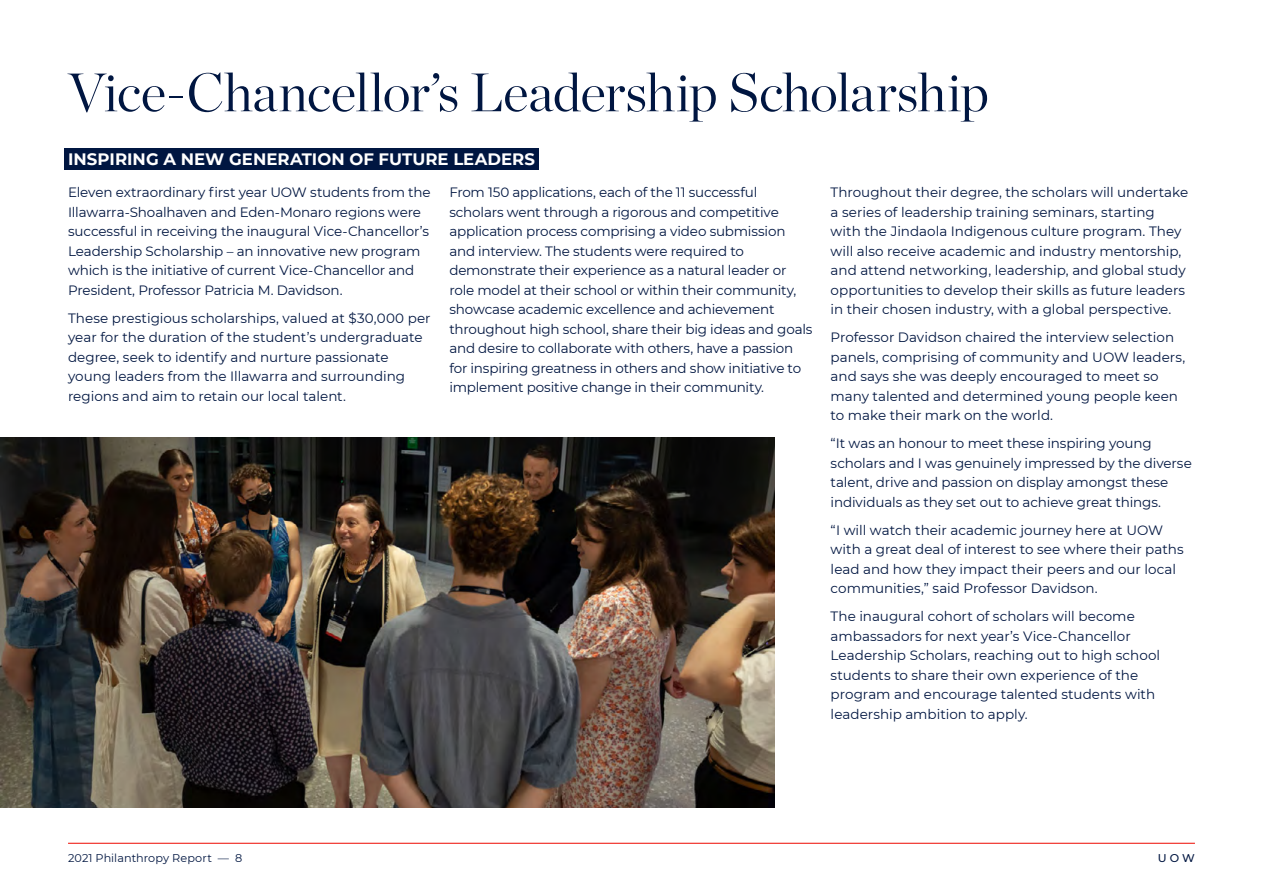
<style>
.page{position:relative;width:1263px;height:893px;background:#fff}
.page>*{position:absolute;margin:0;border:0;box-sizing:border-box;transform-origin:0 0}
.t1{font:300 54px "Chronicle Display";letter-spacing:-.015em;color:#001641}
.t2{font:700 16.5px "Montserrat";color:#fff}
.Body{font:13.5px/19.5px "Montserrat";letter-spacing:-.005em;color:#001641}
.t3{font:11.25px "Montserrat";letter-spacing:.005em;color:#001641}
.t4{font:500 11.25px "Montserrat";color:#001641}
</style>
<div class="page">
<div style="left:64px;top:148px;width:475px;height:22px;background:#001641"></div>
<img style="left:0;top:438px;width:774px;height:370px">
<hr style="left:68px;top:843px;width:1127px;height:1px;background:#ed0a00">
<h1 class="t1" style="left:68px;top:51px;width:923px">Vice-Chancellor’s Leadership Scholarship</h1>
<h2 class="t2" style="left:68px;top:147px;width:468px">INSPIRING A NEW GENERATION OF FUTURE LEADERS</h2>
<p class="Body" style="left:68px;top:182px;width:364px">Eleven extraordinary first year UOW students from the Illawarra-Shoalhaven and Eden-Monaro regions were successful in receiving the inaugural Vice-Chancellor’s Leadership Scholarship – an innovative new program which is the initiative of current Vice-Chancellor and President, Professor Patricia M. Davidson.</p>
<p class="Body" style="left:68px;top:307px;width:364px">These prestigious scholarships, valued at $30,000 per year for the duration of the student’s undergraduate degree, seek to identify and nurture passionate young leaders from the Illawarra and surrounding regions and aim to retain our local talent.</p>
<p class="Body" style="left:449px;top:182px;width:365px">From 150 applications, each of the 11 successful scholars went through a rigorous and competitive application process comprising a video submission and interview. The students were required to demonstrate their experience as a natural leader or role model at their school or within their community, showcase academic excellence and achievement throughout high school, share their big ideas and goals and desire to collaborate with others, have a passion for inspiring greatness in others and show initiative to implement positive change in their community.</p>
<p class="Body" style="left:831px;top:182px;width:359px">Throughout their degree, the scholars will undertake a series of leadership training seminars, starting with the Jindaola Indigenous culture program. They will also receive academic and industry mentorship, and attend networking, leadership, and global study opportunities to develop their skills as future leaders in their chosen industry, with a global perspective.</p>
<p class="Body" style="left:831px;top:327px;width:356px">Professor Davidson chaired the interview selection panels, comprising of community and UOW leaders, and says she was deeply encouraged to meet so many talented and determined young people keen to make their mark on the world.</p>
<p class="Body" style="left:831px;top:433px;width:363px">“It was an honour to meet these inspiring young scholars and I was genuinely impressed by the diverse talent, drive and passion on display amongst these individuals as they set out to achieve great things.</p>
<p class="Body" style="left:831px;top:519px;width:354px">“I will watch their academic journey here at UOW with a great deal of interest to see where their paths lead and how they impact their peers and our local communities,” said Professor Davidson.</p>
<p class="Body" style="left:831px;top:606px;width:331px">The inaugural cohort of scholars will become ambassadors for next year’s Vice-Chancellor Leadership Scholars, reaching out to high school students to share their own experience of the program and encourage talented students with leadership ambition to apply.</p>
<p class="t3" style="left:68px;top:850px;width:176px">2021 Philanthropy Report — 8</p>
<p class="t4" style="left:1158px;top:850px;width:39px">U O W</p>
</div>
